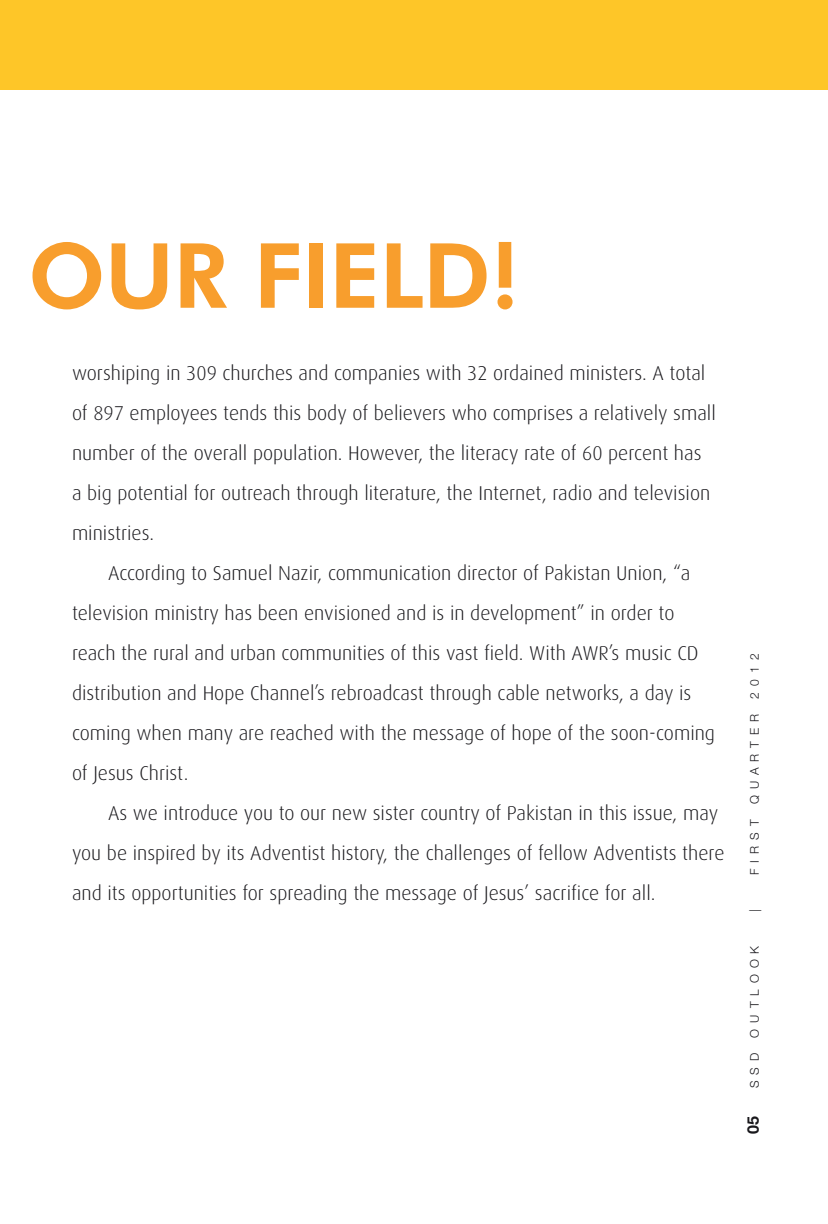
<style>
.page{position:relative;width:828px;height:1224px;background:#fff}
.page>*{position:absolute;margin:0;border:0;box-sizing:border-box;transform-origin:0 0}
.t1{font:800 90px "Futura BT";letter-spacing:-.01em;color:#f89e2d}
.t2{font:300 20px/40px "Dax";color:#19181c}
.t3{font:700 16px "Helvetica Neue";color:#19181c}
.t4{font:300 12px "Helvetica Neue";letter-spacing:.5em;color:#19181c}
</style>
<div class="page">
<div style="left:0;top:0;width:828px;height:90px;background:#fec628"></div>
<h1 class="t1" style="left:28px;top:221px;width:494px">OUR FIELD!</h1>
<p class="t2" style="left:72px;top:353px;width:646px">worshiping in 309 churches and companies with 32 ordained ministers. A total of 897 employees tends this body of believers who comprises a relatively small number of the overall population. However, the literacy rate of 60 percent has a big potential for outreach through literature, the Internet, radio and television ministries.</p>
<p class="t2" style="left:72px;top:553px;width:645px;text-indent:36px">According to Samuel Nazir, communication director of Pakistan Union, “a television ministry has been envisioned and is in development” in order to reach the rural and urban communities of this vast field. With AWR’s music CD distribution and Hope Channel’s rebroadcast through cable networks, a day is coming when many are reached with the message of hope of the soon-coming of Jesus Christ.</p>
<p class="t2" style="left:72px;top:793px;width:654px;text-indent:36px">As we introduce you to our new sister country of Pakistan in this issue, may you be inspired by its Adventist history, the challenges of fellow Adventists there and its opportunities for spreading the message of Jesus’ sacrifice for all.</p>
<p class="t4" style="left:747px;top:698px;width:46px;rotate:-90deg">2012</p>
<p class="t4" style="left:747px;top:804px;width:92px;rotate:-90deg">quarter</p>
<p class="t4" style="left:747px;top:875px;width:57px;rotate:-90deg">firs t</p>
<p class="t4" style="left:747px;top:912px;width:4px;rotate:-90deg">|</p>
<p class="t4" style="left:747px;top:1038px;width:93px;rotate:-90deg">Outlook</p>
<p class="t4" style="left:747px;top:1088px;width:37px;rotate:-90deg">SSD</p>
<p class="t3" style="left:743px;top:1134px;width:19px;rotate:-90deg">05</p>
</div>
